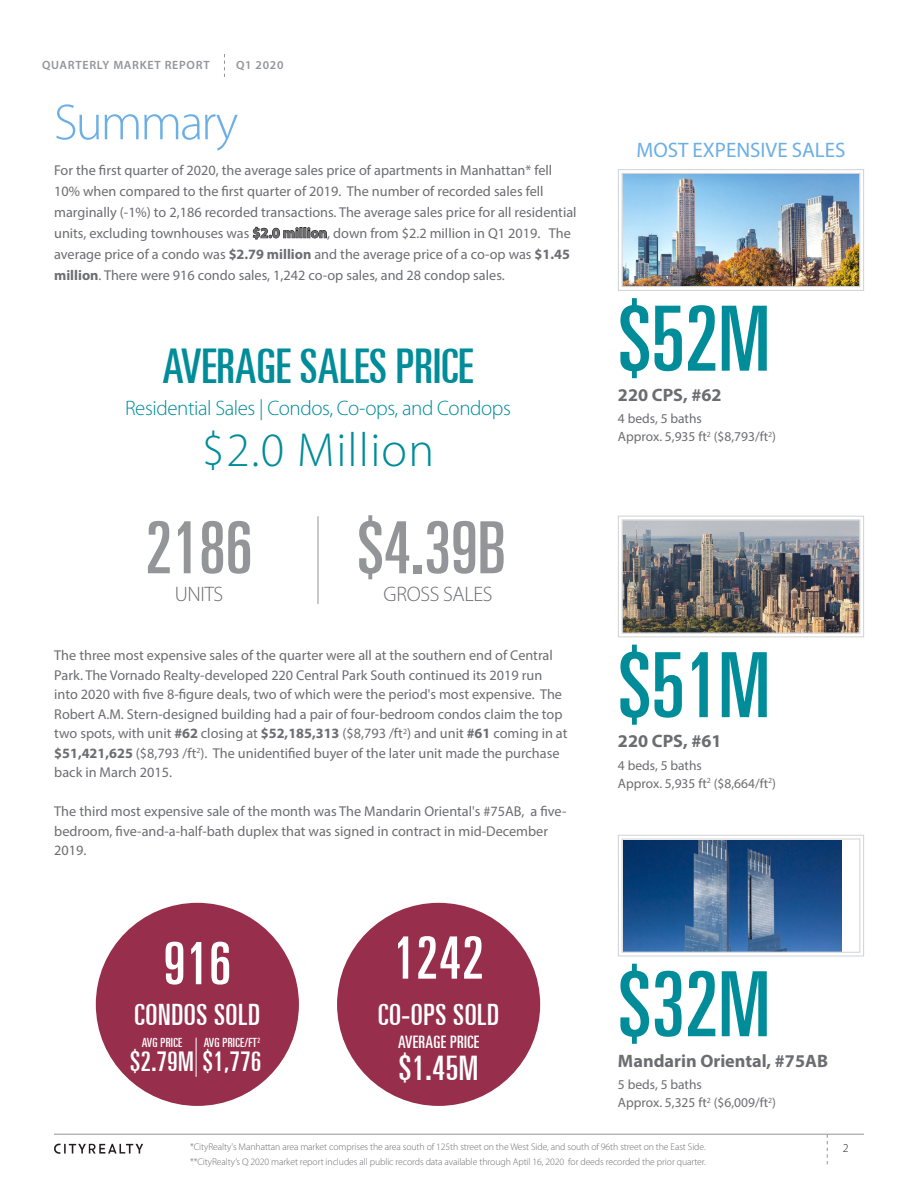
<style>
.page{position:relative;width:918px;height:1188px;background:#fff}
.page>*{position:absolute;margin:0;border:0;box-sizing:border-box;transform-origin:0 0}
.t1{font:ultra-condensed 90px "Univers LT";color:#008c99}
.t2{font:ultra-condensed 72px "Univers LT";color:#939598}
.t3{font:ultra-condensed 58.5px "Univers LT";letter-spacing:.02em;color:#fff}
.t4{font:300 51px "Myriad Pro";letter-spacing:-.04em;color:#6cafe4}
.t5{font:ultra-condensed 48px "Univers LT";color:#008c99}
.t6{font:300 48px "Myriad Pro";letter-spacing:.025em;color:#008c99}
.t7{font:ultra-condensed 33.9px "Univers LT";color:#fff}
.t8{font:ultra-condensed 29.55px "Univers LT";letter-spacing:.02em;color:#fff}
.t9{font:ultra-condensed 27.3px "Univers LT";letter-spacing:.02em;color:#fff}
.t10{font:300 21px "Myriad Pro";letter-spacing:-.02em;color:#008c99}
.t11{font:21px "Myriad Pro";color:#6cafe4}
.t12{font:300 21px "Myriad Pro";letter-spacing:-.02em;color:#6c6d70}
.t13{font:700 18px "Myriad Pro";color:#6c6d70}
.t14{font:ultra-condensed 17.25px "Univers LT";letter-spacing:.02em;color:#fff}
.t15{font:14.25px/19.5px "Myriad Pro";color:#6c6d70}
.t16{font:13.5px "Myriad Pro";color:#6c6d70}
.t17{font:ultra-condensed 12.75px "Univers LT";letter-spacing:.02em;color:#fff}
.t18{font:600 12px "Myriad Pro";letter-spacing:.06em;color:#939598}
.t19{font:300 12px "Myriad Pro";color:#231f20}
.t20{font:300 9.75px "Myriad Pro";letter-spacing:-.01em;color:#6c6d70}
.s1{font-weight:700;color:#231f20}
.s2{font-weight:700}
</style>
<div class="page">
<hr style="left:54px;top:1134px;width:810px;height:1px;background:#939598">
<svg style="left:54px;top:1143px;width:89px;height:11px"></svg>
<svg style="left:827px;top:1134px;width:1px;height:30px"></svg>
<svg style="left:224px;top:54px;width:1px;height:23px"></svg>
<svg style="left:618px;top:834px;width:246px;height:123px;background:#5176a0"></svg>
<div style="left:622px;top:839px;width:238px;height:114px;border:1px solid #d1d2d4"></div>
<hr style="left:318px;top:516px;width:1px;height:88px;background:#939598">
<div style="left:96px;top:903px;width:203px;height:203px;background:#972f4c;border-radius:50%"></div>
<hr style="left:196px;top:1038px;width:1px;height:39px;background:#fff">
<div style="left:337px;top:903px;width:203px;height:203px;background:#972f4c;border-radius:50%"></div>
<img style="left:618px;top:515px;width:246px;height:123px">
<div style="left:622px;top:520px;width:238px;height:114px;border:1px solid #d1d2d4"></div>
<img style="left:618px;top:169px;width:246px;height:122px">
<div style="left:622px;top:173px;width:238px;height:114px;border:1px solid #d1d2d4"></div>
<p class="t18" style="left:42px;top:58px;width:169px">QUARTERLY MARKET REPORT</p>
<p class="t18" style="left:236px;top:58px;width:49px">Q1 2020</p>
<p class="t4" style="left:54px;top:94px;width:186px">Summary</p>
<p class="t15" style="left:54px;top:159px;width:524px;line-height:21px">For the first quarter of 2020, the average sales price of apartments in Manhattan* fell 10% when compared to the first quarter of 2019. The number of recorded sales fell marginally (-1%) to 2,186 recorded transactions. The average sales price for all residential units, excluding townhouses was <span class="s1">$2.0 million</span>, down from $2.2 million in Q1 2019. The average price of a condo was <span class="s2">$2.79 million</span> and the average price of a co-op was <span class="s2">$1.45 million</span>. There were 916 condo sales, 1,242 co-op sales, and 28 condop sales.</p>
<p class="t5" style="left:163px;top:339px;width:312px">AVERAGE SALES PRICE</p>
<p class="t10" style="left:125px;top:397px;width:387px">Residential Sales | Condos, Co-ops, and Condops</p>
<p class="t6" style="left:202px;top:424px;width:234px">$2.0 Million</p>
<p class="t2" style="left:145px;top:507px;width:109px">2186</p>
<p class="t12" style="left:175px;top:582px;width:50px">UNITS</p>
<p class="t2" style="left:357px;top:507px;width:150px">$4.39B</p>
<p class="t12" style="left:384px;top:582px;width:110px">GROSS SALES</p>
<p class="t15" style="left:54px;top:645px;width:515px">The three most expensive sales of the quarter were all at the southern end of Central Park. The Vornado Realty-developed 220 Central Park South continued its 2019 run into 2020 with five 8-figure deals, two of which were the period's most expensive. The Robert A.M. Stern-designed building had a pair of four-bedroom condos claim the top two spots, with unit <span class="s2">#62</span> closing at <span class="s2">$52,185,313</span> ($8,793 /ft<sup>2</sup>) and unit <span class="s2">#61</span> coming in at <span class="s2">$51,421,625</span> ($8,793 /ft<sup>2</sup>). The unidentified buyer of the later unit made the purchase back in March 2015.</p>
<p class="t15" style="left:54px;top:801px;width:514px">The third most expensive sale of the month was The Mandarin Oriental's #75AB, a five&shy;bedroom, five-and-a-half-bath duplex that was signed in contract in mid-December<br>2019.</p>
<p class="t3" style="left:164px;top:930px;width:69px">916</p>
<p class="t8" style="left:135px;top:998px;width:127px">CONDOS SOLD</p>
<p class="t3" style="left:393px;top:925px;width:92px">1242</p>
<p class="t8" style="left:378px;top:998px;width:123px">CO-OPS SOLD</p>
<p class="t17" style="left:204px;top:1036px;width:58px">AVG PRICE/FT<sup>2</sup></p>
<p class="t14" style="left:398px;top:1032px;width:83px">AVERAGE PRICE</p>
<p class="t7" style="left:399px;top:1049px;width:81px">$1.45M</p>
<p class="t17" style="left:142px;top:1036px;width:42px">AVG PRICE</p>
<p class="t9" style="left:130px;top:1046px;width:133px">$2.79M $1,776</p>
<p class="t11" style="left:636px;top:137px;width:211px">MOST EXPENSIVE SALES</p>
<p class="t1" style="left:618px;top:288px;width:154px">$52M</p>
<p class="t13" style="left:618px;top:383px;width:105px">220 CPS, #62</p>
<p class="t16" style="left:618px;top:410px;width:85px">4 beds, 5 baths</p>
<p class="t16" style="left:618px;top:428px;width:160px">Approx. 5,935 ft<sup>2</sup> ($8,793/ft<sup>2</sup>)</p>
<p class="t1" style="left:618px;top:634px;width:154px">$51M</p>
<p class="t13" style="left:618px;top:729px;width:105px">220 CPS, #61</p>
<p class="t16" style="left:618px;top:757px;width:85px">4 beds, 5 baths</p>
<p class="t16" style="left:618px;top:775px;width:160px">Approx. 5,935 ft<sup>2</sup> ($8,664/ft<sup>2</sup>)</p>
<p class="t1" style="left:618px;top:953px;width:154px">$32M</p>
<p class="t13" style="left:618px;top:1049px;width:212px">Mandarin Oriental, #75AB</p>
<p class="t16" style="left:618px;top:1076px;width:85px">5 beds, 5 baths</p>
<p class="t16" style="left:618px;top:1094px;width:160px">Approx. 5,325 ft<sup>2</sup> ($6,009/ft<sup>2</sup>)</p>
<p class="t20" style="left:190px;top:1142px;width:517px">*CityRealty's Manhattan area market comprises the area south of 125th street on the West Side, and south of 96th street on the East Side.</p>
<p class="t20" style="left:190px;top:1157px;width:517px">**CityRealty’s Q 2020 market report includes all public records data available through Aptil 16, 2020 for deeds recorded the prior quarter.</p>
<p class="t19" style="left:843px;top:1142px;width:7px">2</p>
</div>
